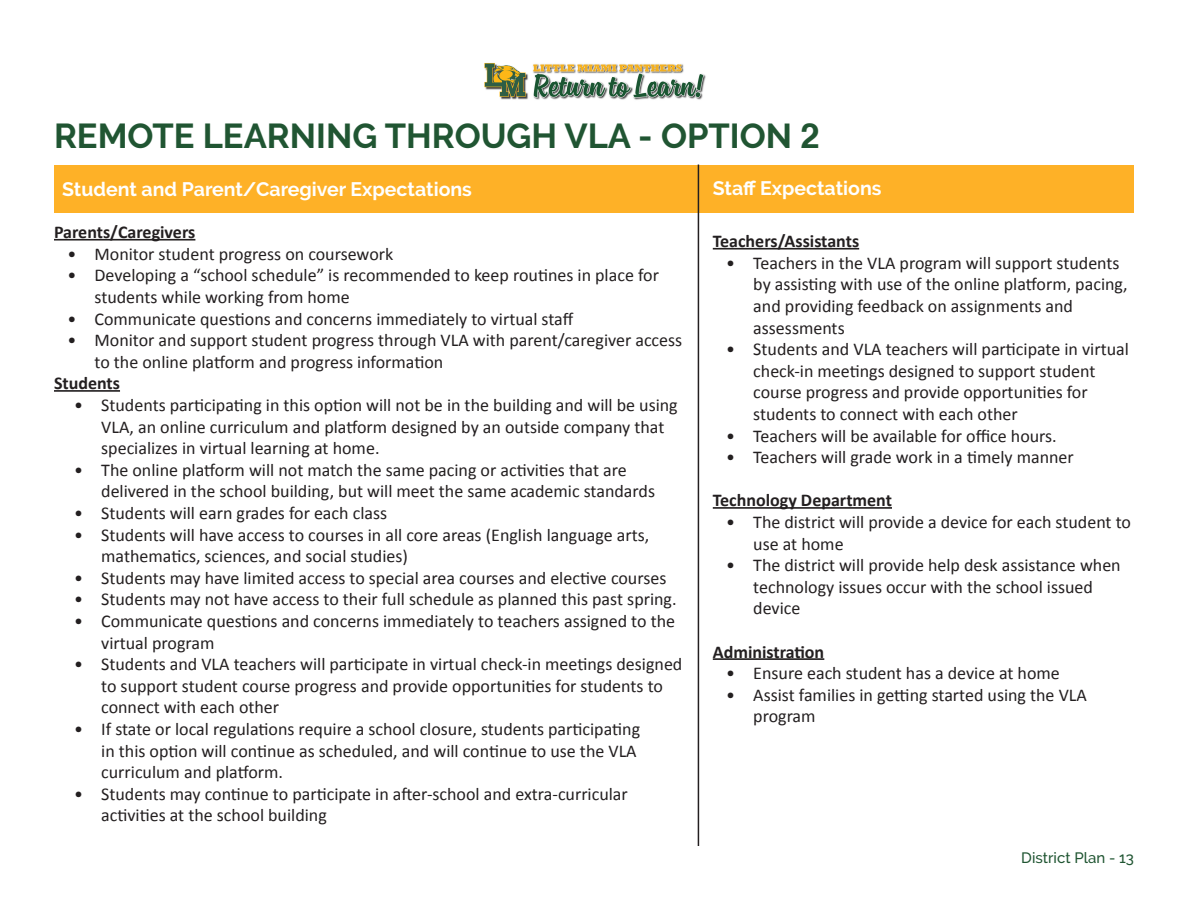
<style>
.page{position:relative;width:1188px;height:918px;background:#fff}
.page>*{position:absolute;margin:0;border:0;box-sizing:border-box;transform-origin:0 0}
.t1{font:700 34.5px "Raleway";color:#205532}
.t2{font:700 19.5px "Raleway";color:#fff}
.t3{font:18px/21.6px "Calibri";color:#231f20}
.t4{font:700 18px "Calibri";color:#231f20}
.t5{font:500 15px "Raleway";color:#205532}
.s1{font-family:"Helvetica"}
</style>
<div class="page">
<img style="left:484px;top:63px;width:222px;height:37px">
<div style="left:54px;top:165px;width:1080px;height:48px;background:#feb127"></div>
<hr style="left:698px;top:165px;width:1px;height:681px;background:#231f20">
<hr style="left:54px;top:239px;width:141px;height:2px;background:#231f20">
<hr style="left:54px;top:390px;width:66px;height:2px;background:#231f20">
<hr style="left:713px;top:248px;width:146px;height:2px;background:#231f20">
<hr style="left:713px;top:507px;width:179px;height:2px;background:#231f20">
<hr style="left:713px;top:658px;width:111px;height:2px;background:#231f20">
<p class="t1" style="left:54px;top:116px;width:767px">REMOTE LEARNING THROUGH VLA - OPTION <span class="s1">2</span></p>
<p class="t2" style="left:62px;top:178px;width:411px">Student and Parent/Caregiver Expectations</p>
<p class="t2" style="left:713px;top:177px;width:170px">Staff Expectations</p>
<p class="t4" style="left:54px;top:221px;width:143px">Parents/Caregivers</p>
<p class="t3" style="left:68px;top:243px;width:327px">• Monitor student progress on coursework</p>
<p class="t3" style="left:94px;top:265px;width:566px;text-indent:-27px">• Developing a “school schedule” is recommended to keep routines in place for students while working from home</p>
<p class="t3" style="left:68px;top:308px;width:508px">• Communicate questions and concerns immediately to virtual staff</p>
<p class="t3" style="left:94px;top:329px;width:589px;text-indent:-27px">• Monitor and support student progress through VLA with parent/caregiver access to the online platform and progress information</p>
<p class="t4" style="left:54px;top:372px;width:68px">Students</p>
<p class="t3" style="left:101px;top:394px;width:578px;text-indent:-27px">• Students participating in this option will not be in the building and will be using<br>VLA, an online curriculum and platform designed by an outside company that specializes in virtual learning at home.</p>
<p class="t3" style="left:101px;top:459px;width:555px;text-indent:-27px">• The online platform will not match the same pacing or activities that are delivered in the school building, but will meet the same academic standards</p>
<p class="t3" style="left:74px;top:502px;width:314px">• Students will earn grades for each class</p>
<p class="t3" style="left:101px;top:524px;width:550px;text-indent:-27px">• Students will have access to courses in all core areas (English language arts, mathematics, sciences, and social studies)</p>
<p class="t3" style="left:74px;top:567px;width:594px">• Students may have limited access to special area courses and elective courses</p>
<p class="t3" style="left:74px;top:589px;width:604px">• Students may not have access to their full schedule as planned this past spring.</p>
<p class="t3" style="left:101px;top:610px;width:575px;text-indent:-27px">• Communicate questions and concerns immediately to teachers assigned to the virtual program</p>
<p class="t3" style="left:101px;top:653px;width:583px;text-indent:-27px">• Students and VLA teachers will participate in virtual check-in meetings designed to support student course progress and provide opportunities for students to connect with each other</p>
<p class="t3" style="left:101px;top:718px;width:540px;text-indent:-27px">• If state or local regulations require a school closure, students participating in this option will continue as scheduled, and will continue to use the VLA curriculum and platform.</p>
<p class="t3" style="left:101px;top:783px;width:528px;text-indent:-27px">• Students may continue to participate in after-school and extra-curricular activities at the school building</p>
<p class="t4" style="left:713px;top:230px;width:148px">Teachers/Assistants</p>
<p class="t3" style="left:753px;top:252px;width:376px;text-indent:-27px">• Teachers in the VLA program will support students by assisting with use of the online platform, pacing, and providing feedback on assignments and assessments</p>
<p class="t3" style="left:753px;top:338px;width:377px;text-indent:-27px">• Students and VLA teachers will participate in virtual check-in meetings designed to support student course progress and provide opportunities for students to connect with each other</p>
<p class="t3" style="left:726px;top:425px;width:332px">• Teachers will be available for office hours.</p>
<p class="t3" style="left:726px;top:446px;width:349px">• Teachers will grade work in a timely manner</p>
<p class="t4" style="left:713px;top:489px;width:181px">Technology Department</p>
<p class="t3" style="left:753px;top:511px;width:379px;text-indent:-27px">• The district will provide a device for each student to use at home</p>
<p class="t3" style="left:753px;top:554px;width:369px;text-indent:-27px">• The district will provide help desk assistance when technology issues occur with the school issued device</p>
<p class="t4" style="left:713px;top:640px;width:113px">Administration</p>
<p class="t3" style="left:726px;top:662px;width:335px">• Ensure each student has a device at home</p>
<p class="t3" style="left:753px;top:684px;width:335px;text-indent:-27px">• Assist families in getting started using the VLA program</p>
<p class="t5" style="left:1021px;top:849px;width:114px">District Plan - 13</p>
</div>
